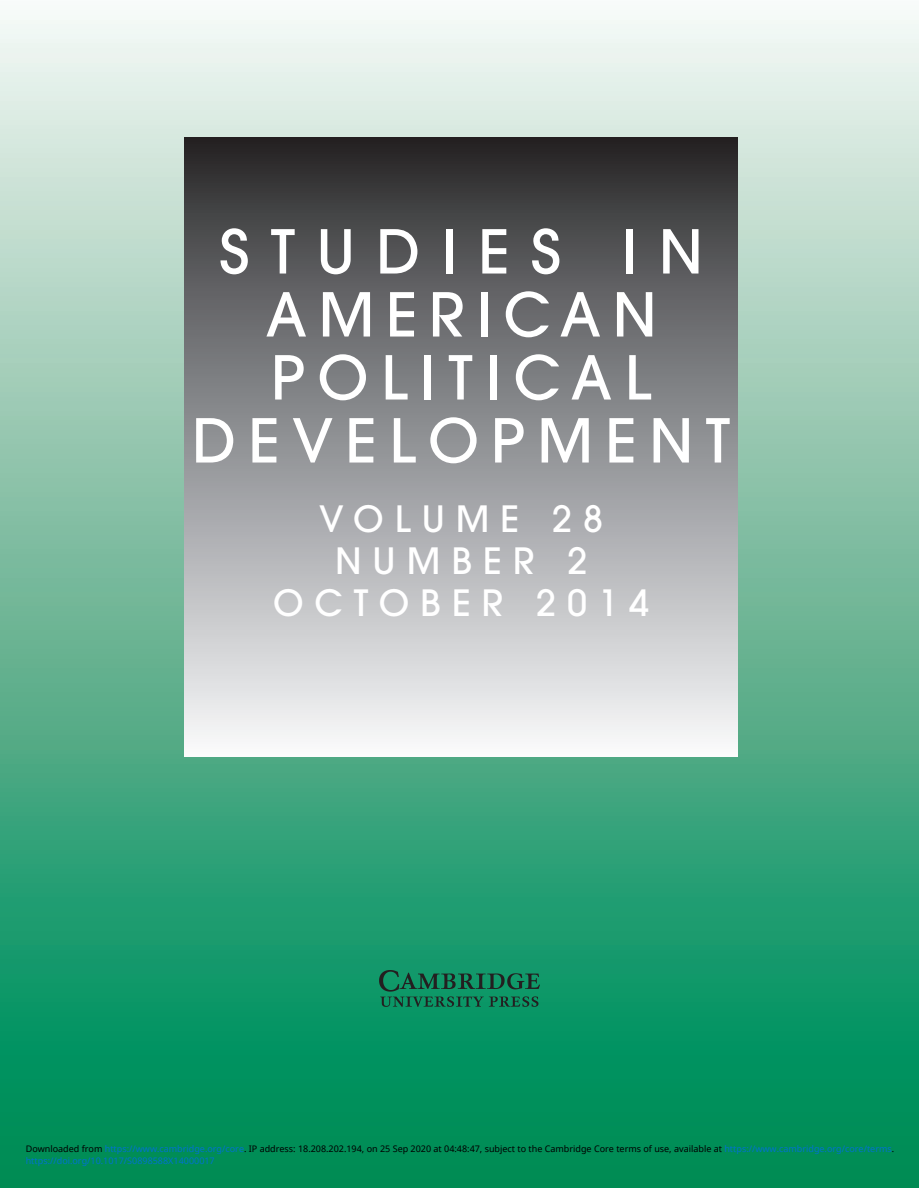
<style>
.page{position:relative;width:919px;height:1188px;background:#fff}
.page>*{position:absolute;margin:0;border:0;box-sizing:border-box;transform-origin:0 0}
.t1{font:500 60px/63px "Avant Garde";letter-spacing:.205em;color:#fff;text-align:center}
.t2{font:500 36px/42px "Avant Garde";letter-spacing:.305em;color:#fff;text-align:center}
.t3{font:9px "Noto Sans";color:#000}
.t4{font:9px "Noto Sans";color:#0172cf}
.s1{color:#0172cf}
</style>
<div class="page">
<div style="left:0;top:0;width:918px;height:1188px;background:linear-gradient(to bottom,#f7f2ef,#00844b)"></div>
<div style="left:185px;top:138px;width:552px;height:619px;background:linear-gradient(to bottom,#2b2b2d,#fafbfe)"></div>
<img style="left:379px;top:971px;width:160px;height:35px">
<p class="t1" style="left:192px;top:225px;width:539px">STUDIES IN<br>AMERICAN<br>POLITICAL<br>DEVELOPMENT</p>
<p class="t2" style="left:273px;top:501px;width:377px">VOLUME 28<br>NUMBER 2<br>OCTOBER 2014</p>
<p class="t3" style="left:26px;top:1143px;width:869px">Downloaded from <span class="s1">https://www.cambridge.org/core</span>. IP address: 18.208.202.194, on 25 Sep 2020 at 04:48:47, subject to the Cambridge Core terms of use, available at <span class="s1">https://www.cambridge.org/core/terms</span>.</p>
<p class="t4" style="left:26px;top:1155px;width:190px">https://doi.org/10.1017/S0898588X14000017</p>
</div>
